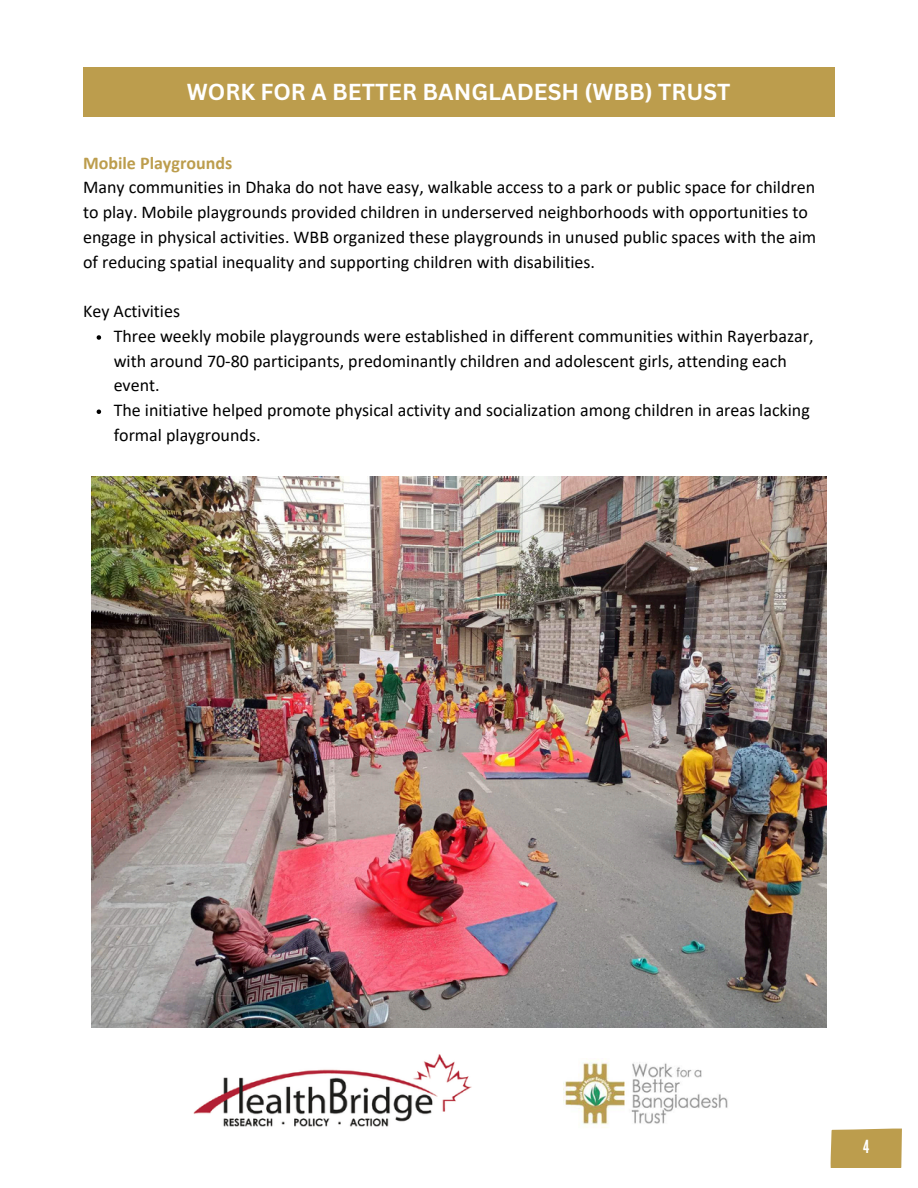
<style>
.page{position:relative;width:918px;height:1188px;background:#fff}
.page>*{position:absolute;margin:0;border:0;box-sizing:border-box;transform-origin:0 0}
.t1{font:700 22.5px "Canva Sans";color:#fff}
.t2{font:18px/24.8px "Calibri";color:#000}
.t3{font:700 18px "Calibri";color:#bc9d4d}
.t4{font:18px "League Gothic";color:#fff}
</style>
<div class="page">
<div style="left:83px;top:67px;width:752px;height:50px;background:#bc9d4d"></div>
<div style="left:831px;top:1129px;width:71px;height:39px;background:#bc9d4d"></div>
<img style="left:563px;top:1059px;width:165px;height:69px">
<img style="left:193px;top:1054px;width:279px;height:73px">
<svg style="left:97px;top:335px;width:4px;height:5px"></svg>
<svg style="left:97px;top:409px;width:4px;height:5px"></svg>
<img style="left:92px;top:476px;width:734px;height:552px">
<h1 class="t1" style="left:187px;top:76px;width:545px">WORK FOR A BETTER BANGLADESH (WBB) TRUST</h1>
<p class="t3" style="left:83px;top:155px;width:151px">Mobile Playgrounds</p>
<p class="t2" style="left:83px;top:177px;width:735px">Many communities in Dhaka do not have easy, walkable access to a park or public space for children to play. Mobile playgrounds provided children in underserved neighborhoods with opportunities to engage in physical activities. WBB organized these playgrounds in unused public spaces with the aim of reducing spatial inequality and supporting children with disabilities.</p>
<p class="t2" style="left:83px;top:300px;width:98px">Key Activities</p>
<p class="t2" style="left:114px;top:325px;width:701px">Three weekly mobile playgrounds were established in different communities within Rayerbazar, with around 70-80 participants, predominantly children and adolescent girls, attending each event.</p>
<p class="t2" style="left:114px;top:399px;width:698px">The initiative helped promote physical activity and socialization among children in areas lacking formal playgrounds.</p>
<p class="t4" style="left:863px;top:1136px;width:8px">4</p>
</div>
